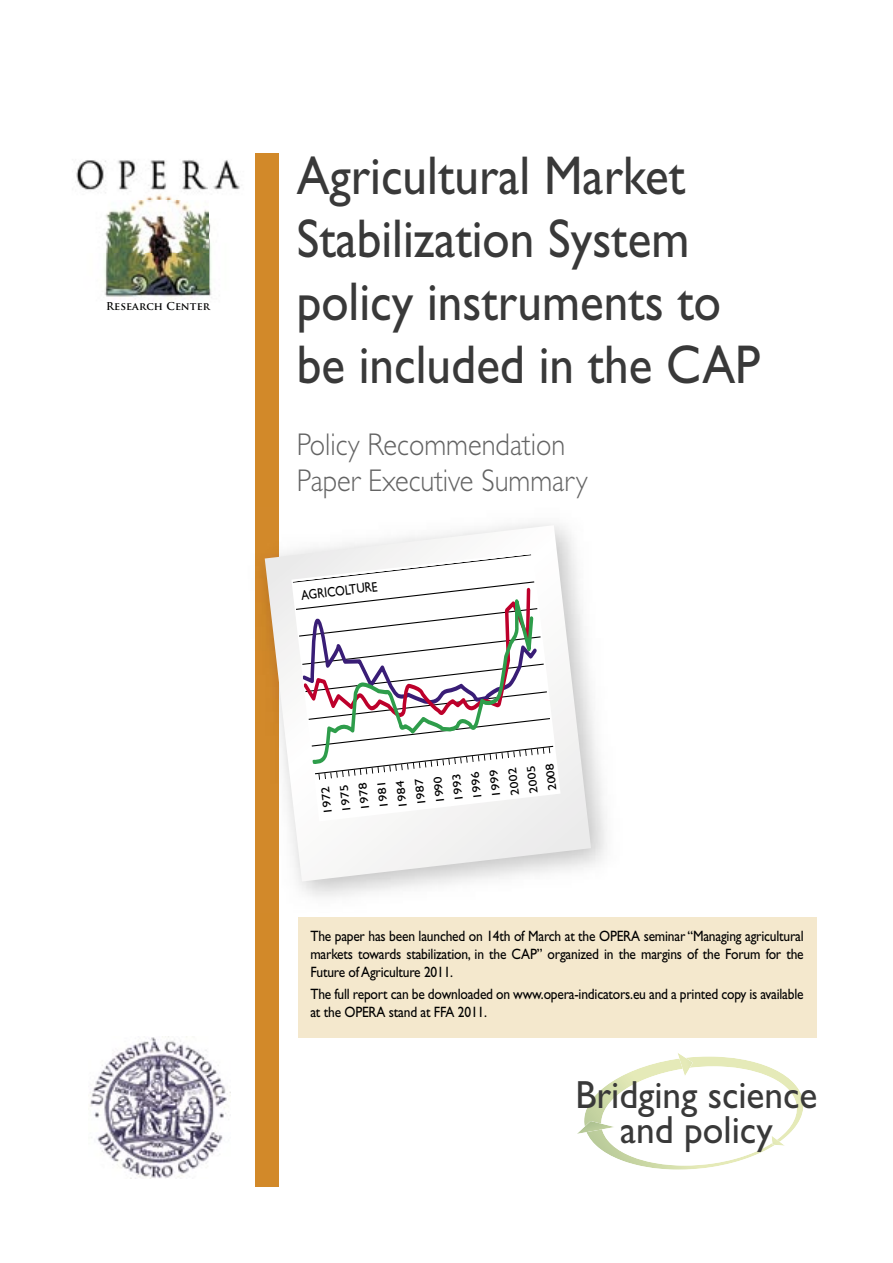
<style>
.page{position:relative;width:893px;height:1263px;background:#fff}
.page>*{position:absolute;margin:0;border:0;box-sizing:border-box;transform-origin:0 0}
.t1{font:54.75px/63px "Gill Sans";color:#393939;scale:.9 1}
.t2{font:39.3px/35.1px "Gill Sans";color:#393939;text-align:center;scale:.95 1}
.t3{font:300 31.5px/36px "Gill Sans";color:#636363;scale:.9 1}
.t4{font:15px/18px "Gill Sans";letter-spacing:-.015em;color:#000;text-align:justify;scale:.9 1}
.t5{font:13.95px "Gill Sans";color:#000;scale:.84 1}
.t6{font:11.7px/18.8px "Gill Sans";color:#000;text-align:center;scale:1.19 1}
.t7{font:700 10.5px "Trajan Pro";letter-spacing:.01em;color:#000}
</style>
<div class="page">
<img style="left:76px;top:160px;width:164px;height:141px">
<div style="left:255px;top:153px;width:23px;height:1033px;background:#d28929"></div>
<img style="left:90px;top:1037px;width:141px;height:142px">
<img style="left:278px;top:508px;width:329px;height:405px">
<svg style="left:265px;top:525px;width:326px;height:356px"></svg>
<svg style="left:291px;top:552px;width:269px;height:269px"></svg>
<svg style="left:292px;top:554px;width:262px;height:221px"></svg>
<svg style="left:318px;top:769px;width:232px;height:11px"></svg>
<svg style="left:292px;top:571px;width:258px;height:195px"></svg>
<svg style="left:577px;top:1053px;width:227px;height:117px"></svg>
<div style="left:298px;top:917px;width:518px;height:120px;background:#f4e8cd"></div>
<p class="t7" style="left:106px;top:300px;width:105px">Research Center</p>
<h1 class="t1" style="left:297px;top:145px;width:517px">Agricultural Market<br>Stabilization System policy instruments to be included in the CAP</h1>
<h3 class="t3" style="left:297px;top:427px;width:325px">Policy Recommendation<br>Paper Executive Summary</h3>
<p class="t5" style="left:300px;top:587px;width:93px;rotate:-7deg">AGRICOLTURE</p>
<p class="t6" style="left:338px;top:817px;width:28px;rotate:-97deg">1975<br>1978<br>1981<br>1984<br>1987<br>1990<br>1993<br>1996<br>1999<br>2002<br>2005<br>2008</p>
<p class="t6" style="left:319px;top:816px;width:25px;rotate:-97deg">1972</p>
<p class="t4" style="left:310px;top:927px;width:550px">The paper has been launched on 14th of March at the OPERA seminar “Managing agricultural markets towards stabilization, in the CAP” organized in the margins of the Forum for the Future of Agriculture 2011.</p>
<p class="t4" style="left:310px;top:985px;width:549px">The full report can be downloaded on www.opera-indicators.eu and a printed copy is available at the OPERA stand at FFA 2011.</p>
<h2 class="t2" style="left:575px;top:1078px;width:256px">Bridging science and policy</h2>
</div>
